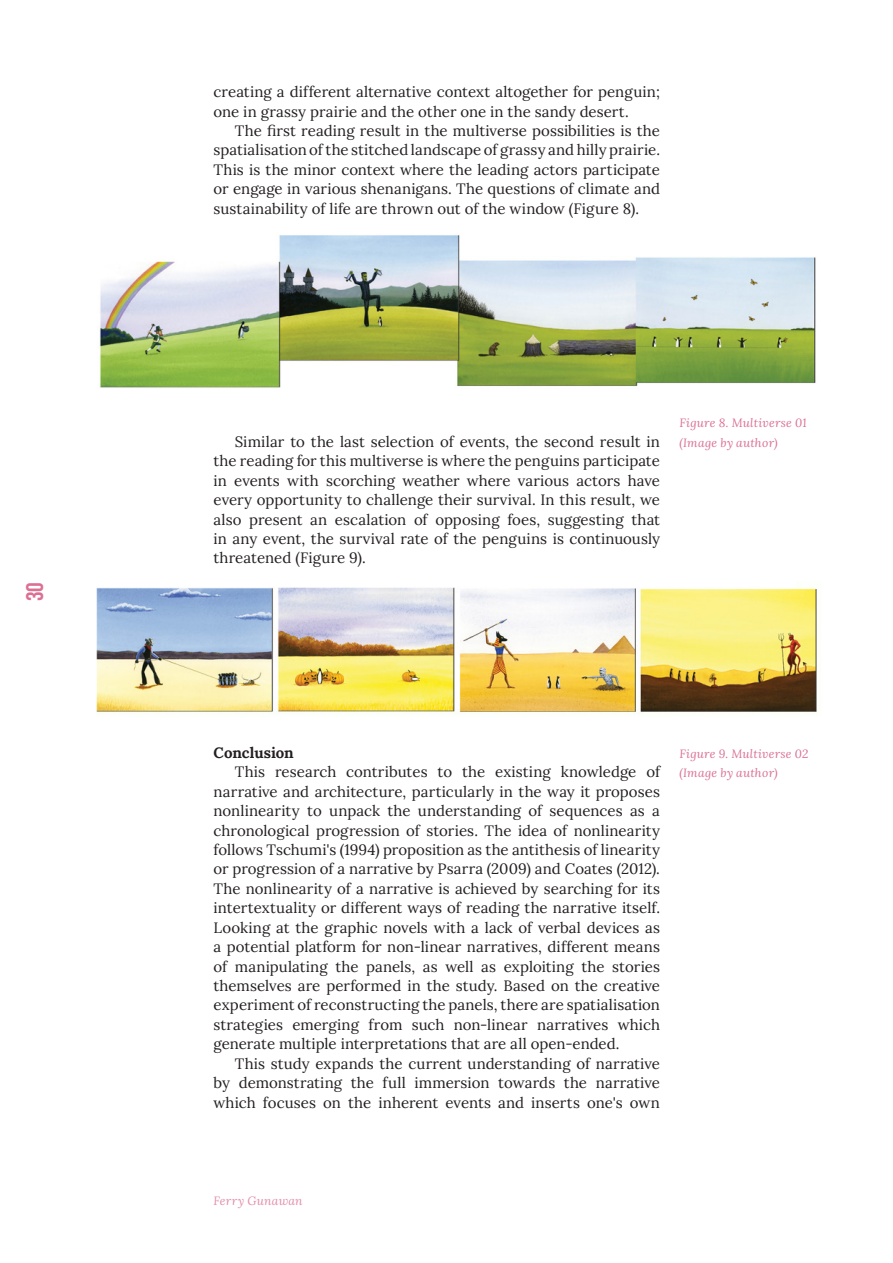
<style>
.page{position:relative;width:893px;height:1263px;background:#fff}
.page>*{position:absolute;margin:0;border:0;box-sizing:border-box;transform-origin:0 0}
.t1{font:24px "Bebas Neue";color:#db7093}
._1-Body{font:15px/19.5px "Lora";letter-spacing:.005em;color:#231f20;text-align:justify}
._1-Body-2{font:700 15px "Lora";letter-spacing:-.005em;color:#231f20}
._1-Figure_Caption{font:italic 12px/19.5px "Lora";letter-spacing:.015em;color:#db7093}
.t2{font:italic 12px "Lora";letter-spacing:.025em;color:#e28da9}
</style>
<div class="page">
<img style="left:99px;top:235px;width:717px;height:153px">
<img style="left:96px;top:587px;width:721px;height:127px">
<h1 class="t1" style="left:21px;top:601px;width:21px;rotate:-90deg">30</h1>
<p class="_1-Body" style="left:214px;top:81px;width:448px">creating a different alternative context altogether for penguin; one in grassy prairie and the other one in the sandy desert.</p>
<p class="_1-Body" style="left:214px;top:120px;width:448px;text-indent:21px">The first reading result in the multiverse possibilities is the spatialisation of the stitched landscape of grassy and hilly prairie.<br>This is the minor context where the leading actors participate or engage in various shenanigans. The questions of climate and sustainability of life are thrown out of the window (Figure 8).</p>
<p class="_1-Body" style="left:214px;top:431px;width:448px;text-indent:21px">Similar to the last selection of events, the second result in the reading for this multiverse is where the penguins participate in events with scorching weather where various actors have every opportunity to challenge their survival. In this result, we also present an escalation of opposing foes, suggesting that in any event, the survival rate of the penguins is continuously threatened (Figure 9).</p>
<p class="_1-Figure_Caption" style="left:679px;top:413px;width:129px">Figure 8. Multiverse 01 (Image by author)</p>
<p class="_1-Body-2" style="left:214px;top:740px;width:82px">Conclusion</p>
<p class="_1-Body" style="left:214px;top:761px;width:448px;text-indent:21px">This research contributes to the existing knowledge of narrative and architecture, particularly in the way it proposes nonlinearity to unpack the understanding of sequences as a chronological progression of stories. The idea of nonlinearity follows Tschumi's (1994) proposition as the antithesis of linearity or progression of a narrative by Psarra (2009) and Coates (2012).<br>The nonlinearity of a narrative is achieved by searching for its intertextuality or different ways of reading the narrative itself.<br>Looking at the graphic novels with a lack of verbal devices as a potential platform for non-linear narratives, different means of manipulating the panels, as well as exploiting the stories themselves are performed in the study. Based on the creative experiment of reconstructing the panels, there are spatialisation strategies emerging from such non-linear narratives which generate multiple interpretations that are all open-ended.</p>
<p class="_1-Body" style="left:214px;top:1052px;width:448px;text-indent:21px">This study expands the current understanding of narrative by demonstrating the full immersion towards the narrative which focuses on the inherent events and inserts one's own</p>
<p class="_1-Figure_Caption" style="left:679px;top:743px;width:130px">Figure 9. Multiverse 02 (Image by author)</p>
<p class="t2" style="left:214px;top:1192px;width:91px">Ferry Gunawan</p>
</div>
